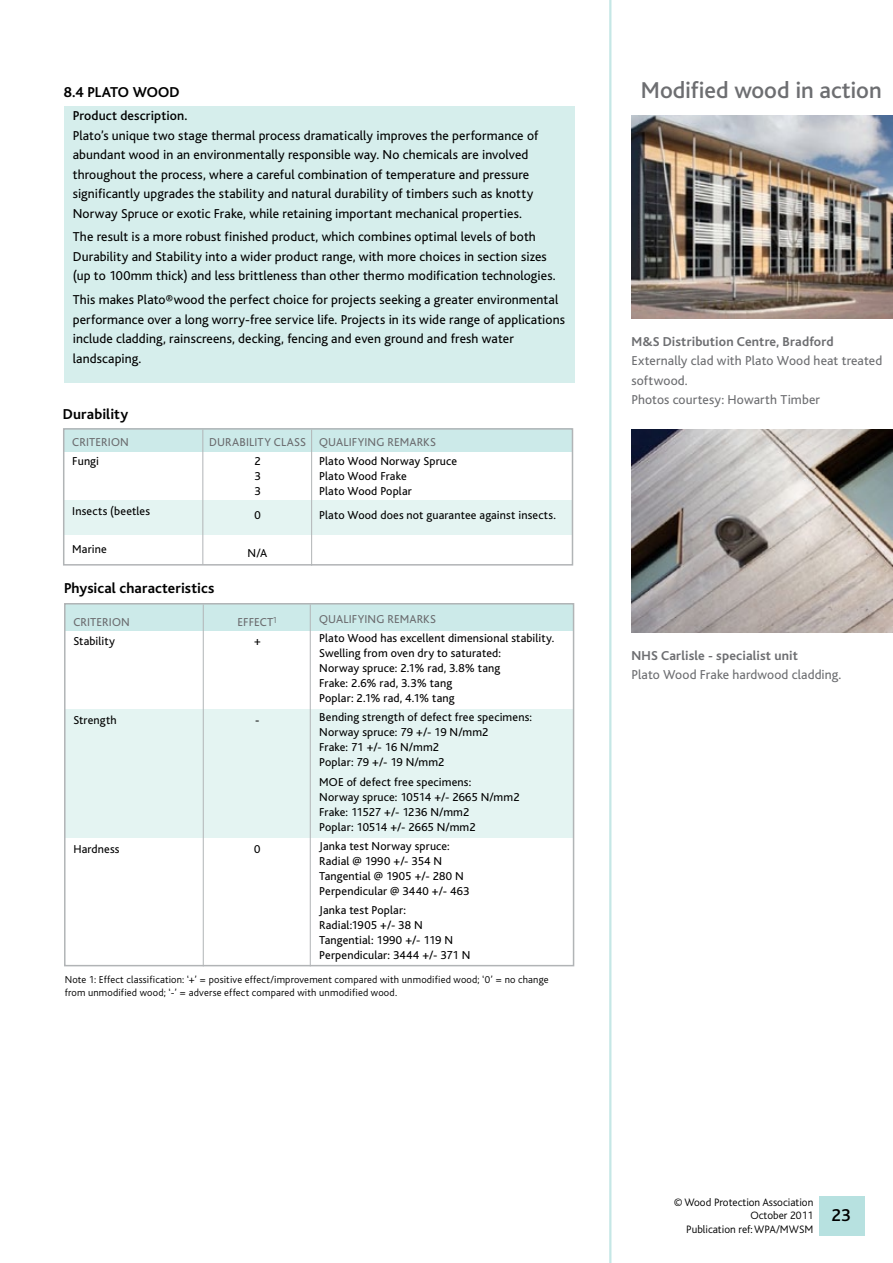
<style>
.page{position:relative;width:893px;height:1263px;background:#fff}
.page>*{position:absolute;margin:0;border:0;box-sizing:border-box;transform-origin:0 0}
.t1{font:500 24px "Bliss";letter-spacing:-.005em;color:#6d6e71}
.t2{font:500 18px "Bliss";color:#000}
.t3{font:700 15px "Bliss";letter-spacing:.01em;color:#000}
.t4{font:13.5px/19.5px "Bliss";letter-spacing:.01em;color:#000}
.t5{font:13.5px/19.5px "Bliss";letter-spacing:.01em;color:#6d6e71}
.t6{font:700 13.5px "Bliss";letter-spacing:.01em;color:#6d6e71}
.t7{font:500 13.5px "Bliss";letter-spacing:.01em;color:#000}
.t8{font:12px/15px "Bliss";letter-spacing:.015em;color:#000}
.t9{font:12px/19.2px "Bliss";letter-spacing:.015em;color:#6b6c6f;text-align:center}
.t10{font:300 11.25px/13.5px "Bliss";color:#000;text-align:right}
.t11{font:300 10.5px/13.5px "Bliss";letter-spacing:.02em;color:#000}
.s1{color:#000}
</style>
<div class="page">
<div style="left:819px;top:1196px;width:46px;height:40px;background:#b7e1e0"></div>
<div style="left:64px;top:107px;width:510px;height:276px;background:#d6eeec"></div>
<div style="left:66px;top:709px;width:507px;height:129px;background:#e4f4f2"></div>
<div style="left:64px;top:501px;width:508px;height:34px;background:#e4f4f2"></div>
<div style="left:64px;top:428px;width:508px;height:24px;background:#cceae9"></div>
<div style="left:65px;top:603px;width:508px;height:28px;background:#cceae9"></div>
<div style="left:63px;top:428px;width:510px;height:138px;border:2px solid #b1b4b6"></div>
<div style="left:64px;top:603px;width:510px;height:363px;border:2px solid #b1b4b6"></div>
<hr style="left:202px;top:430px;width:1px;height:134px;background:#b1b4b6">
<hr style="left:203px;top:604px;width:1px;height:362px;background:#b1b4b6">
<hr style="left:311px;top:430px;width:1px;height:136px;background:#b1b4b6">
<hr style="left:310px;top:604px;width:1px;height:362px;background:#b1b4b6">
<img style="left:631px;top:116px;width:262px;height:203px">
<img style="left:631px;top:430px;width:262px;height:203px">
<hr style="left:609px;top:0;width:2px;height:1263px;background:#c5e7e6">
<p class="t3" style="left:64px;top:84px;width:117px">8.4 PLATO WOOD</p>
<p class="t7" style="left:73px;top:109px;width:116px">Product description.</p>
<p class="t4" style="left:73px;top:126px;width:467px">Plato’s unique two stage thermal process dramatically improves the performance of abundant wood in an environmentally responsible way. No chemicals are involved throughout the process, where a careful combination of temperature and pressure significantly upgrades the stability and natural durability of timbers such as knotty Norway Spruce or exotic Frake, while retaining important mechanical properties.</p>
<p class="t4" style="left:73px;top:228px;width:484px">The result is a more robust finished product, which combines optimal levels of both<br>Durability and Stability into a wider product range, with more choices in section sizes (up to 100mm thick) and less brittleness than other thermo modification technologies.</p>
<p class="t4" style="left:73px;top:290px;width:494px">This makes Plato®wood the perfect choice for projects seeking a greater environmental performance over a long worry-free service life. Projects in its wide range of applications include cladding, rainscreens, decking, fencing and even ground and fresh water landscaping.</p>
<p class="t3" style="left:63px;top:406px;width:67px">Durability</p>
<p class="t9" style="left:72px;top:433px;width:58px">CRITERION</p>
<p class="t8" style="left:72px;top:454px;width:28px">Fungi</p>
<p class="t8" style="left:72px;top:503px;width:79px">Insects (beetles</p>
<p class="t8" style="left:72px;top:542px;width:36px">Marine</p>
<p class="t9" style="left:209px;top:433px;width:98px">DURABILITY CLASS</p>
<p class="t8" style="left:254px;top:454px;width:8px;text-align:justify">2<br>3<br>3</p>
<p class="t8" style="left:254px;top:508px;width:8px">0</p>
<p class="t8" style="left:248px;top:546px;width:21px">N/A</p>
<p class="t3" style="left:64px;top:581px;width:152px">Physical characteristics</p>
<p class="t9" style="left:73px;top:612px;width:58px">CRITERION</p>
<p class="t8" style="left:73px;top:634px;width:43px">Stability</p>
<p class="t9" style="left:238px;top:612px;width:41px">EFFECT<sup>1 </sup><span class="s1">+</span></p>
<p class="t8" style="left:73px;top:713px;width:45px">Strength</p>
<p class="t8" style="left:255px;top:713px;width:6px">-</p>
<p class="t8" style="left:73px;top:842px;width:48px">Hardness</p>
<p class="t8" style="left:254px;top:842px;width:8px">0</p>
<p class="t9" style="left:319px;top:433px;width:118px">QUALIFYING REMARKS</p>
<p class="t8" style="left:319px;top:454px;width:139px">Plato Wood Norway Spruce<br>Plato Wood Frake<br>Plato Wood Poplar</p>
<p class="t8" style="left:319px;top:508px;width:238px">Plato Wood does not guarantee against insects.</p>
<p class="t9" style="left:319px;top:609px;width:118px">QUALIFYING REMARKS</p>
<p class="t8" style="left:319px;top:631px;width:237px">Plato Wood has excellent dimensional stability.<br>Swelling from oven dry to saturated:<br>Norway spruce: 2.1% rad, 3.8% tang<br>Frake: 2.6% rad, 3.3% tang<br>Poplar: 2.1% rad, 4.1% tang</p>
<p class="t8" style="left:319px;top:710px;width:214px">Bending strength of defect free specimens:<br>Norway spruce: 79 +/- 19 N/mm2<br>Frake: 71 +/- 16 N/mm2<br>Poplar: 79 +/- 19 N/mm2</p>
<p class="t8" style="left:319px;top:774px;width:202px">MOE of defect free specimens:<br>Norway spruce: 10514 +/- 2665 N/mm2<br>Frake: 11527 +/- 1236 N/mm2<br>Poplar: 10514 +/- 2665 N/mm2</p>
<p class="t8" style="left:319px;top:839px;width:152px">Janka test Norway spruce:<br>Radial @ 1990 +/- 354 N<br>Tangential @ 1905 +/- 280 N<br>Perpendicular @ 3440 +/- 463</p>
<p class="t8" style="left:319px;top:903px;width:153px">Janka test Poplar:<br>Radial:1905 +/- 38 N<br>Tangential: 1990 +/- 119 N<br>Perpendicular: 3444 +/- 371 N</p>
<p class="t11" style="left:65px;top:973px;width:485px">Note 1: Effect classification: ‘+’ = positive effect/improvement compared with unmodified wood; ‘0’ = no change from unmodified wood; ‘-’ = adverse effect compared with unmodified wood.</p>
<h1 class="t1" style="left:641px;top:78px;width:242px">Modified wood in action</h1>
<p class="t6" style="left:631px;top:334px;width:204px">M&amp;S Distribution Centre, Bradford</p>
<p class="t5" style="left:631px;top:351px;width:252px">Externally clad with Plato Wood heat treated softwood.<br>Photos courtesy: Howarth Timber</p>
<p class="t6" style="left:631px;top:648px;width:168px">NHS Carlisle - specialist unit</p>
<p class="t5" style="left:631px;top:665px;width:211px">Plato Wood Frake hardwood cladding.</p>
<p class="t10" style="left:674px;top:1195px;width:141px">© Wood Protection Association<br>October 2011<br>Publication ref: WPA/MWSM</p>
<h2 class="t2" style="left:831px;top:1206px;width:21px">23</h2>
</div>
